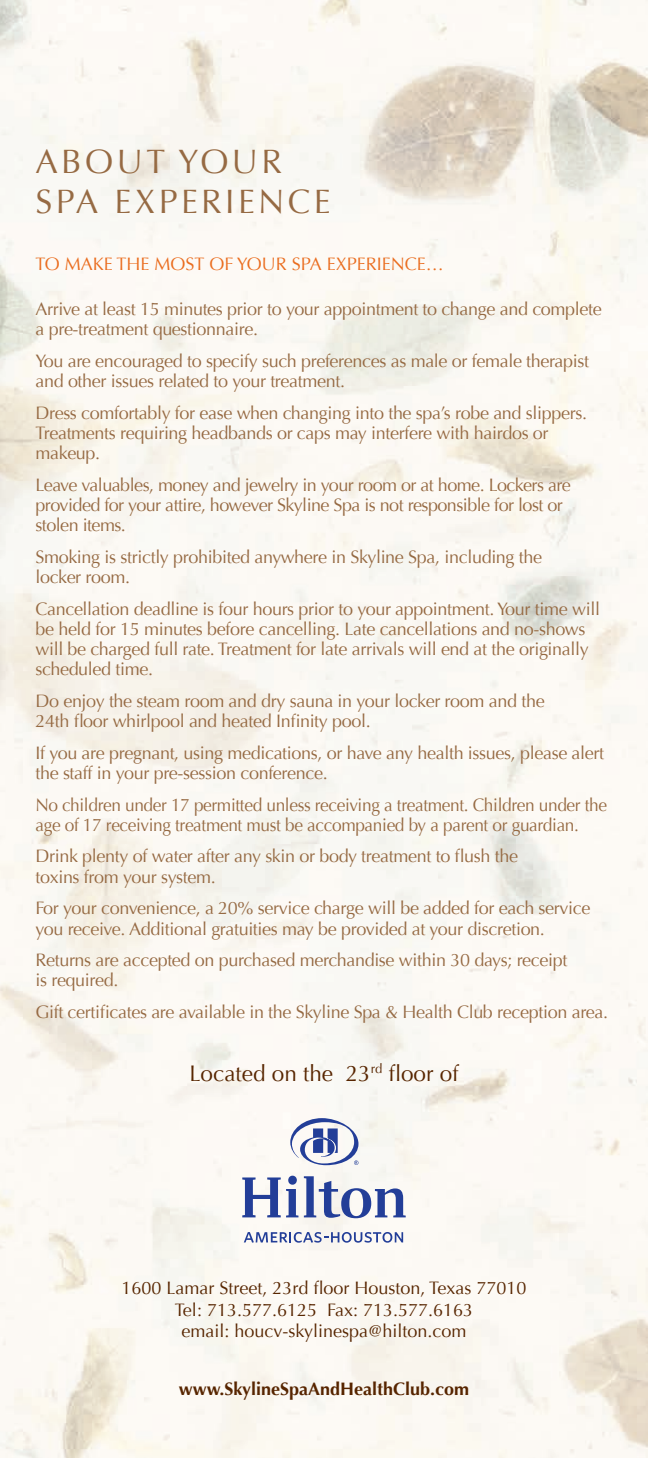
<style>
.page{position:relative;width:648px;height:1458px;background:#fff}
.page>*{position:absolute;margin:0;border:0;box-sizing:border-box;transform-origin:0 0}
.t1{font:33.75px "Optima";letter-spacing:.1em;color:#966a43}
.t2{font:22.5px "Optima";color:#572500}
.Bullet{font:18px/20.2px "Optima";letter-spacing:-.02em;color:#966a43}
.Bullet-2{font:18px/20.2px "Optima";letter-spacing:-.02em;color:#966a43;scale:.96 1}
.t3{font:18px "Optima";color:#572500}
.t4{font:18px "Optima";color:#ea6d1f}
.t5{font:700 18px "Optima";color:#572500}
</style>
<div class="page">
<svg style="left:290px;top:1118px;width:68px;height:47px"></svg>
<svg style="left:242px;top:1176px;width:56px;height:41px"></svg>
<svg style="left:304px;top:1176px;width:102px;height:42px"></svg>
<svg style="left:244px;top:1232px;width:159px;height:11px"></svg>
<p class="t1" style="left:35px;top:142px;width:248px">ABOUT YOUR</p>
<p class="t1" style="left:35px;top:182px;width:297px">SPA EXPERIENCE</p>
<p class="t4" style="left:35px;top:253px;width:410px">TO MAKE THE MOST OF YOUR SPA EXPERIENCE…</p>
<p class="Bullet" style="left:35px;top:299px;width:568px">Arrive at least 15 minutes prior to your appointment to change and complete a pre-treatment questionnaire.</p>
<p class="Bullet" style="left:35px;top:351px;width:555px">You are encouraged to specify such preferences as male or female therapist and other issues related to your treatment.</p>
<p class="Bullet" style="left:35px;top:403px;width:553px">Dress comfortably for ease when changing into the spa’s robe and slippers.<br>Treatments requiring headbands or caps may interfere with hairdos or makeup.</p>
<p class="Bullet" style="left:35px;top:475px;width:537px">Leave valuables, money and jewelry in your room or at home. Lockers are provided for your attire, however Skyline Spa is not responsible for lost or stolen items.</p>
<p class="Bullet" style="left:35px;top:547px;width:508px">Smoking is strictly prohibited anywhere in Skyline Spa, including the locker room.</p>
<p class="Bullet" style="left:35px;top:599px;width:566px">Cancellation deadline is four hours prior to your appointment. Your time will be held for 15 minutes before cancelling. Late cancellations and no-shows will be charged full rate. Treatment for late arrivals will end at the originally scheduled time.</p>
<p class="Bullet" style="left:35px;top:691px;width:511px">Do enjoy the steam room and dry sauna in your locker room and the<br>24th floor whirlpool and heated Infinity pool.</p>
<p class="Bullet" style="left:35px;top:743px;width:570px">If you are pregnant, using medications, or have any health issues, please alert the staff in your pre-session conference.</p>
<p class="Bullet-2" style="left:35px;top:795px;width:597px">No children under 17 permitted unless receiving a treatment. Children under the age of 17 receiving treatment must be accompanied by a parent or guardian.</p>
<p class="Bullet" style="left:35px;top:846px;width:484px">Drink plenty of water after any skin or body treatment to flush the toxins from your system.</p>
<p class="Bullet" style="left:35px;top:898px;width:557px">For your convenience, a 20% service charge will be added for each service you receive. Additional gratuities may be provided at your discretion.</p>
<p class="Bullet" style="left:35px;top:950px;width:534px">Returns are accepted on purchased merchandise within 30 days; receipt is required.</p>
<p class="Bullet" style="left:35px;top:1002px;width:574px">Gift certificates are available in the Skyline Spa &amp; Health Club reception area.</p>
<p class="t2" style="left:189px;top:1060px;width:271px">Located on the 23<sup>rd</sup> floor of</p>
<p class="t3" style="left:121px;top:1278px;width:407px">1600 Lamar Street, 23rd floor Houston, Texas 77010</p>
<p class="t3" style="left:175px;top:1299px;width:300px">Tel: 713.577.6125 Fax: 713.577.6163</p>
<p class="t3" style="left:181px;top:1321px;width:287px">email: houcv-skylinespa@hilton.com</p>
<p class="t5" style="left:179px;top:1378px;width:292px">www.SkylineSpaAndHealthClub.com</p>
</div>
